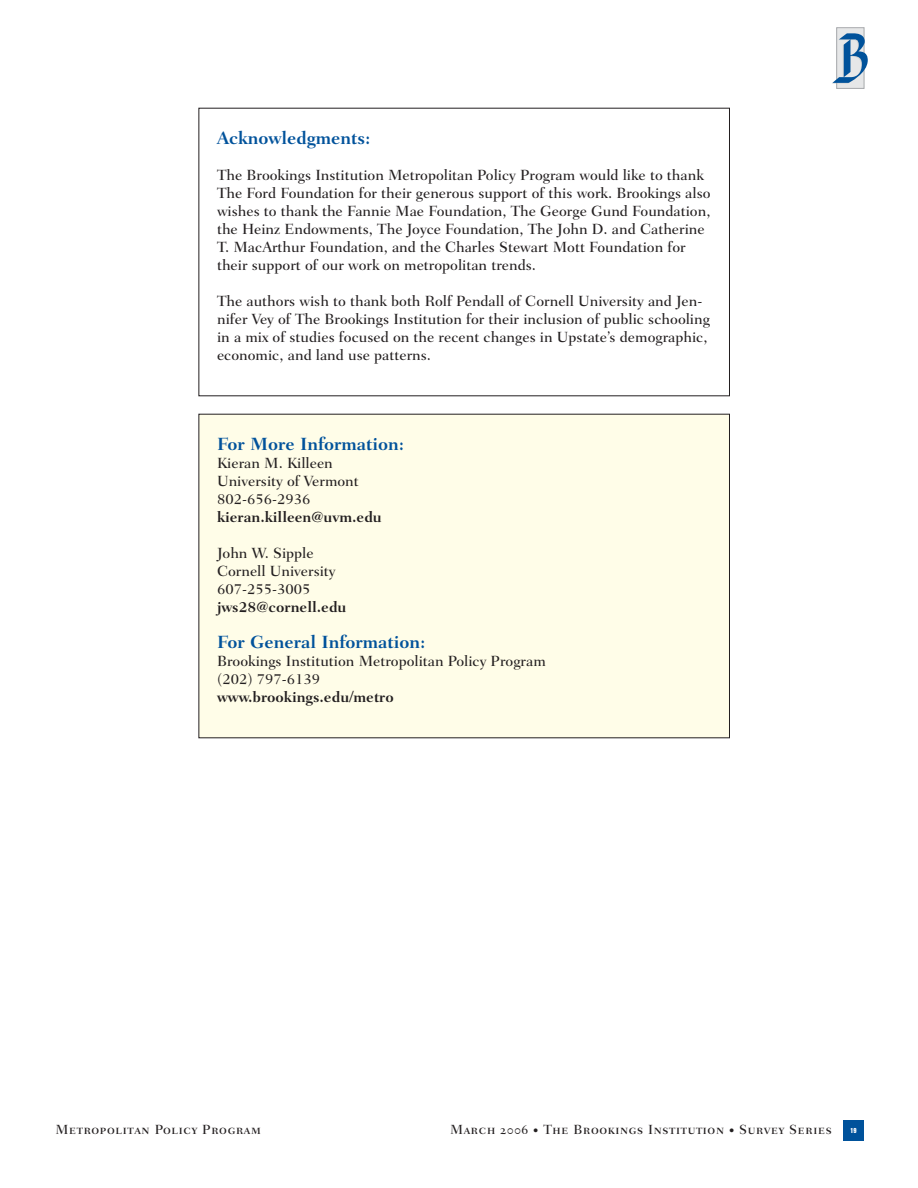
<style>
.page{position:relative;width:918px;height:1188px;background:#fff}
.page>*{position:absolute;margin:0;border:0;box-sizing:border-box;transform-origin:0 0}
.t1{font:700 18px "Fairfield LH";color:#00529b}
.t2{font:500 15px/18px "Fairfield LH";color:#231f20}
.t3{font:700 15px "Fairfield LH";color:#231f20}
.t4{font:13.5px "Fairfield LH Medium SC";letter-spacing:.05em;color:#231f20}
.t5{font:700 condensed 7.5px "Aurora BT";color:#fff}
.s1{font-size:10.5px}
</style>
<div class="page">
<div style="left:844px;top:1120px;width:20px;height:21px;background:#00529b"></div>
<div style="left:836px;top:28px;width:27px;height:61px;background:#b2b4b7"></div>
<div style="left:837px;top:28px;width:27px;height:60px;background:#e6e7e8"></div>
<div style="left:837px;top:28px;width:27px;height:61px;border:1px solid #a7a9ac"></div>
<svg style="left:832px;top:33px;width:36px;height:51px"></svg>
<div style="left:199px;top:414px;width:530px;height:324px;background:#fffde8"></div>
<p class="t1" style="left:217px;top:131px;width:155px">Acknowledgments:</p>
<p class="t2" style="left:217px;top:167px;width:495px">The Brookings Institution Metropolitan Policy Program would like to thank The Ford Foundation for their generous support of this work. Brookings also wishes to thank the Fannie Mae Foundation, The George Gund Foundation, the Heinz Endowments, The Joyce Foundation, The John D. and Catherine T. MacArthur Foundation, and the Charles Stewart Mott Foundation for their support of our work on metropolitan trends.</p>
<p class="t2" style="left:217px;top:293px;width:494px">The authors wish to thank both Rolf Pendall of Cornell University and Jen&shy;nifer Vey of The Brookings Institution for their inclusion of public schooling in a mix of studies focused on the recent changes in Upstate’s demographic, economic, and land use patterns.</p>
<p class="t1" style="left:217px;top:437px;width:189px">For More Information:</p>
<p class="t2" style="left:217px;top:455px;width:143px">Kieran M. Killeen<br>University of Vermont<br>802-656-2936</p>
<p class="t3" style="left:217px;top:511px;width:166px">kieran.killeen@uvm.edu</p>
<p class="t2" style="left:217px;top:545px;width:120px">John W. Sipple<br>Cornell University<br>607-255-3005</p>
<p class="t3" style="left:217px;top:601px;width:131px">jws28@cornell.edu</p>
<p class="t1" style="left:217px;top:635px;width:210px">For General Information:</p>
<p class="t2" style="left:217px;top:653px;width:330px">Brookings Institution Metropolitan Policy Program (202) 797-6139</p>
<p class="t3" style="left:217px;top:691px;width:178px">www.brookings.edu/metro</p>
<p class="t4" style="left:55px;top:1121px;width:207px">Metropolitan Policy Program</p>
<p class="t4" style="left:450px;top:1121px;width:383px">March 2006 <span class="s1">•</span> The Brookings Institution <span class="s1">•</span> Survey Series</p>
<p class="t5" style="left:851px;top:1128px;width:7px">19</p>
</div>
